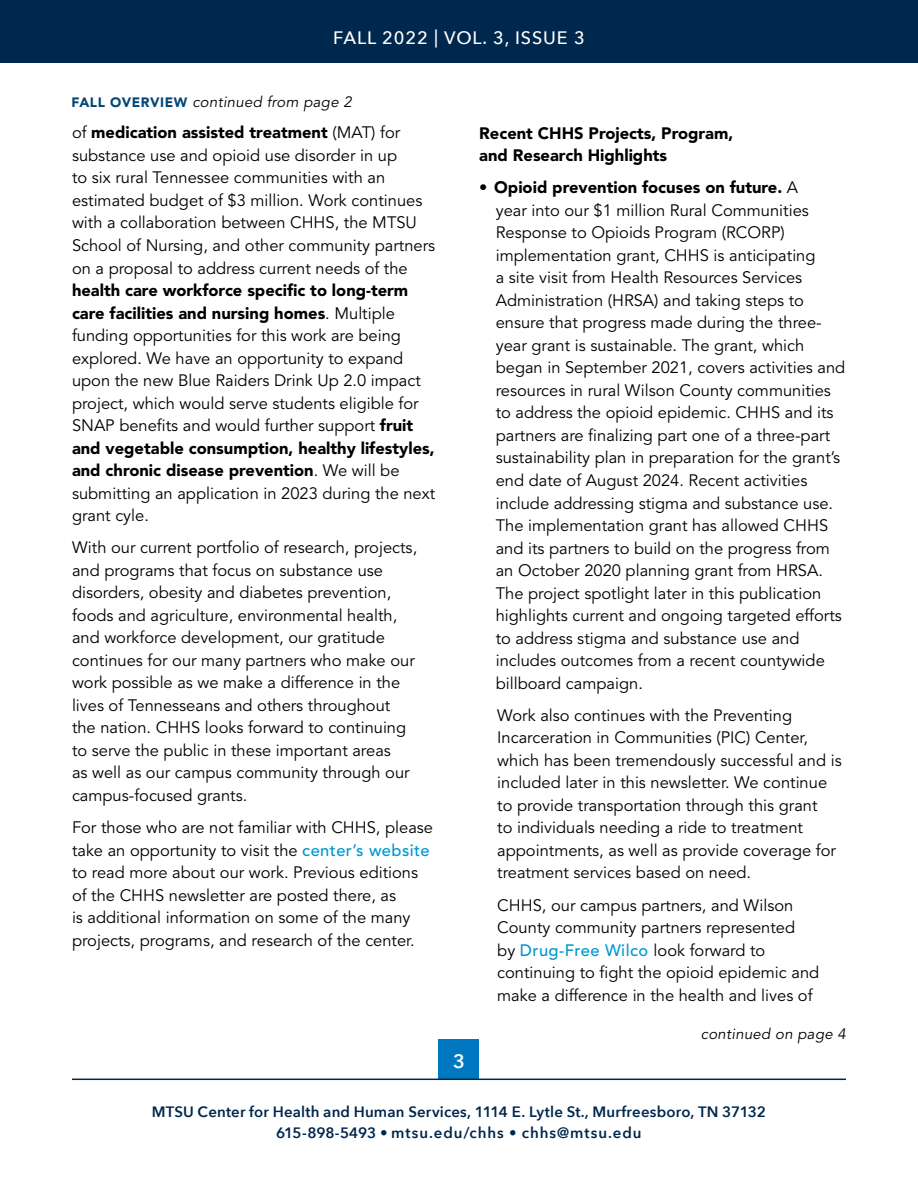
<style>
.page{position:relative;width:918px;height:1188px;background:#fff}
.page>*{position:absolute;margin:0;border:0;box-sizing:border-box;transform-origin:0 0}
.t1{font:600 19.5px "Avenir Next";color:#fff}
.t2{font:500 18px "Avenir Next";letter-spacing:.05em;color:#fff}
.t3{font:16.5px/22.5px "Avenir LT Std";color:#000}
.t4{font:900 16.5px/22.5px "Avenir LT Std";color:#000}
.t5{font:600 15px/21px "Avenir Next";letter-spacing:.01em;color:#00274e;text-align:center}
.t6{font:italic 15px "Avenir LT Std";letter-spacing:.02em;color:#000}
.s1{font-weight:900;font-style:normal;font-size:13.5px;color:#004676}
.s2{font-weight:900}
.s3{font-weight:500;color:#0098d1}
</style>
<div class="page">
<div style="left:0;top:0;width:918px;height:63px;background:#00274e"></div>
<div style="left:439px;top:1040px;width:40px;height:40px;background:#0078c1"></div>
<hr style="left:72px;top:1079px;width:774px;height:1px;background:#00274e">
<p class="t2" style="left:333px;top:22px;width:253px">FALL 2022 | VOL. 3, ISSUE 3</p>
<p class="t6" style="left:72px;top:94px;width:282px"><span class="s1">FALL OVERVIEW</span> continued from page 2</p>
<p class="t3" style="left:72px;top:122px;width:365px">of <span class="s2">medication assisted treatment</span> (MAT) for substance use and opioid use disorder in up<br>to six rural Tennessee communities with an estimated budget of $3 million. Work continues with a collaboration between CHHS, the MTSU School of Nursing, and other community partners on a proposal to address current needs of the</p>
<p class="t3" style="left:72px;top:280px;width:365px"><span class="s2">health care workforce specific to long-term care facilities and nursing homes</span>. Multiple funding opportunities for this work are being explored. We have an opportunity to expand upon the new Blue Raiders Drink Up 2.0 impact project, which would serve students eligible for SNAP benefits and would further support <span class="s2">fruit and vegetable consumption, healthy lifestyles, and chronic disease prevention</span>. We will be submitting an application in 2023 during the next grant cyle.</p>
<p class="t3" style="left:72px;top:537px;width:347px">With our current portfolio of research, projects, and programs that focus on substance use disorders, obesity and diabetes prevention, foods and agriculture, environmental health, and workforce development, our gratitude continues for our many partners who make our work possible as we make a difference in the lives of Tennesseans and others throughout the nation. CHHS looks forward to continuing to serve the public in these important areas<br>as well as our campus community through our campus-focused grants.</p>
<p class="t3" style="left:72px;top:817px;width:363px">For those who are not familiar with CHHS, please take an opportunity to visit the <span class="s3">center’s website </span>to read more about our work. Previous editions of the CHHS newsletter are posted there, as<br>is additional information on some of the many projects, programs, and research of the center.</p>
<p class="t1" style="left:453px;top:1044px;width:13px">3</p>
<p class="t4" style="left:479px;top:122px;width:256px">Recent CHHS Projects, Program, and Research Highlights</p>
<p class="t3" style="left:496px;top:177px;width:351px;text-indent:-16px">• <span class="s2">Opioid prevention focuses on future.</span> A<br>year into our $1 million Rural Communities Response to Opioids Program (RCORP) implementation grant, CHHS is anticipating<br>a site visit from Health Resources Services Administration (HRSA) and taking steps to ensure that progress made during the three&shy;year grant is sustainable. The grant, which began in September 2021, covers activities and resources in rural Wilson County communities to address the opioid epidemic. CHHS and its partners are finalizing part one of a three-part sustainability plan in preparation for the grant’s end date of August 2024. Recent activities include addressing stigma and substance use.<br>The implementation grant has allowed CHHS and its partners to build on the progress from an October 2020 planning grant from HRSA.<br>The project spotlight later in this publication highlights current and ongoing targeted efforts to address stigma and substance use and includes outcomes from a recent countywide billboard campaign.</p>
<p class="t3" style="left:497px;top:704px;width:346px">Work also continues with the Preventing Incarceration in Communities (PIC) Center, which has been tremendously successful and is included later in this newsletter. We continue to provide transportation through this grant<br>to individuals needing a ride to treatment appointments, as well as provide coverage for treatment services based on need.</p>
<p class="t3" style="left:497px;top:894px;width:324px">CHHS, our campus partners, and Wilson County community partners represented<br>by <span class="s3">Drug-Free Wilco</span> look forward to continuing to fight the opioid epidemic and make a difference in the health and lives of</p>
<p class="t6" style="left:701px;top:1025px;width:147px">continued on page 4</p>
<p class="t5" style="left:152px;top:1100px;width:616px">MTSU Center for Health and Human Services, 1114 E. Lytle St., Murfreesboro, TN 37132<br>615-898-5493 • mtsu.edu/chhs • chhs@mtsu.edu</p>
</div>
